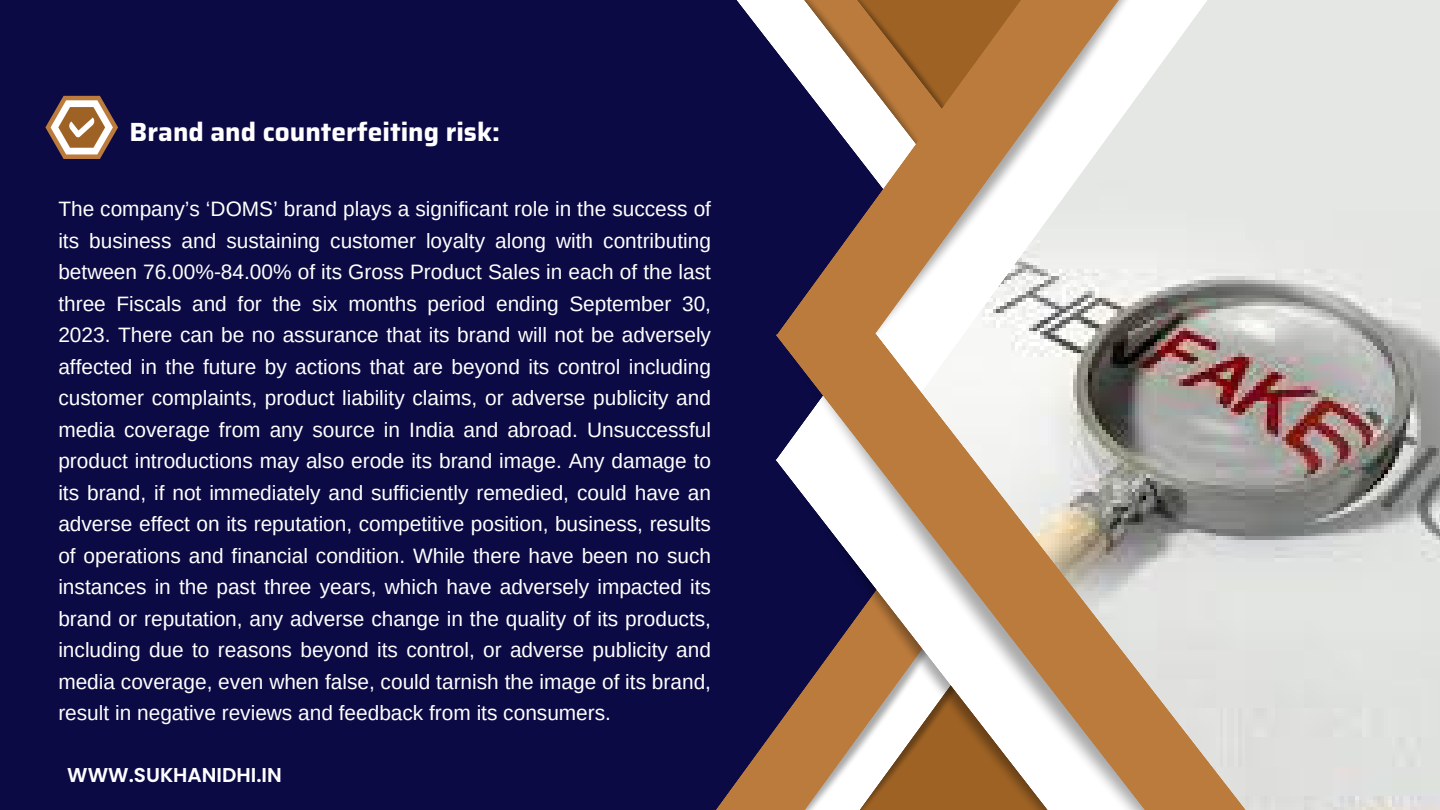
<style>
.page{position:relative;width:1440px;height:810px;background:#0b0a45}
.page>*{position:absolute;margin:0;border:0;box-sizing:border-box;transform-origin:0 0}
.t1{font:700 26.3px "Saira";color:#fff}
.t2{font:20.8px/31.5px "Arimo";color:#fff;text-align:justify}
.t3{font:600 20px "Poppins";color:#fff}
</style>
<div class="page">
<img style="left:1309px;top:0;width:131px;height:457px">
<svg style="left:737px;top:0;width:38px;height:49px"></svg>
<svg style="left:716px;top:755px;width:40px;height:55px"></svg>
<svg style="left:1365px;top:457px;width:75px;height:353px;background:#cfd1ce"></svg>
<svg style="left:775px;top:0;width:534px;height:332px;background:#dcdddb"></svg>
<img style="left:1172px;top:0;width:31px;height:332px">
<img style="left:756px;top:729px;width:19px;height:81px">
<svg style="left:775px;top:332px;width:590px;height:478px;background:#bca99a"></svg>
<svg style="left:776px;top:0;width:396px;height:335px"></svg>
<svg style="left:45px;top:96px;width:73px;height:63px"></svg>
<p class="t1" style="left:130px;top:111px;width:372px">Brand and counterfeiting risk:</p>
<p class="t2" style="left:58px;top:193px;width:654px">The company’s ‘DOMS’ brand plays a significant role in the success of its business and sustaining customer loyalty along with contributing between 76.00%-84.00% of its Gross Product Sales in each of the last three Fiscals and for the six months period ending September 30, 2023. There can be no assurance that its brand will not be adversely affected in the future by actions that are beyond its control including customer complaints, product liability claims, or adverse publicity and media coverage from any source in India and abroad. Unsuccessful product introductions may also erode its brand image. Any damage to its brand, if not immediately and sufficiently remedied, could have an adverse effect on its reputation, competitive position, business, results of operations and financial condition. While there have been no such instances in the past three years, which have adversely impacted its brand or reputation, any adverse change in the quality of its products, including due to reasons beyond its control, or adverse publicity and media coverage, even when false, could tarnish the image of its brand, result in negative reviews and feedback from its consumers.</p>
<p class="t3" style="left:67px;top:761px;width:216px">WWW.SUKHANIDHI.IN</p>
</div>
